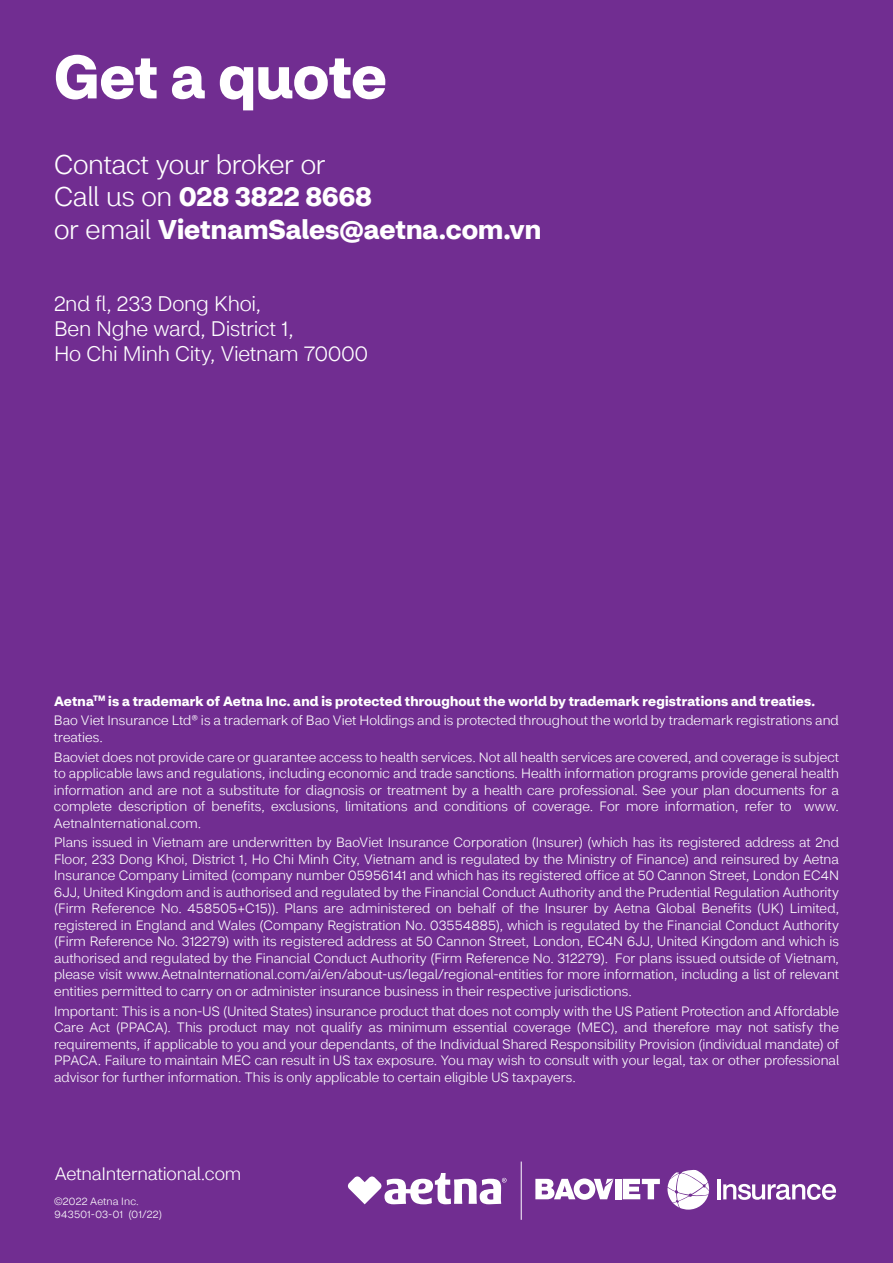
<style>
.page{position:relative;width:893px;height:1263px;background:#712d91}
.page>*{position:absolute;margin:0;border:0;box-sizing:border-box;transform-origin:0 0}
.t1{font:700 60px "CVS Health Sans";letter-spacing:-.01em;color:#fff}
.t2{font:700 27px/32.4px "CVS Health Sans";letter-spacing:.005em;color:#fff}
.t3{font:300 21px/25.2px "CVS Health Sans";letter-spacing:-.01em;color:#fff}
.t4{font:300 18px "CVS Health Sans";letter-spacing:-.01em;color:#fff}
.t5{font:300 13.5px/16.5px "CVS Health Sans";color:#fff;text-align:justify}
.t6{font:700 13.5px "CVS Health Sans";letter-spacing:.015em;color:#fff}
.t7{font:300 10.5px "CVS Health Sans";letter-spacing:.02em;color:#fff}
.s1{font-weight:300}
</style>
<div class="page">
<svg style="left:348px;top:1173px;width:159px;height:31px"></svg>
<hr style="left:521px;top:1161px;width:1px;height:59px;background:#fff">
<svg style="left:535px;top:1178px;width:79px;height:22px"></svg>
<div style="left:615px;top:1179px;width:6px;height:20px;background:#fff"></div>
<svg style="left:623px;top:1179px;width:37px;height:20px"></svg>
<svg style="left:667px;top:1170px;width:42px;height:39px"></svg>
<hr style="left:717px;top:1179px;width:4px;height:20px;background:#fff">
<svg style="left:723px;top:1184px;width:113px;height:16px"></svg>
<h2 class="t1" style="left:54px;top:39px;width:334px">Get a quote</h2>
<p class="t2" style="left:54px;top:148px;width:489px"><span class="s1">Contact your broker or<br>Call us on</span> 028 3822 8668<br><span class="s1">or email</span> VietnamSales@aetna.com.vn</p>
<p class="t3" style="left:54px;top:291px;width:316px">2nd fl, 233 Dong Khoi,<br>Ben Nghe ward, District 1,<br>Ho Chi Minh City, Vietnam 70000</p>
<p class="t6" style="left:54px;top:692px;width:763px">Aetna<sup>TM</sup> is a trademark of Aetna Inc. and is protected throughout the world by trademark registrations and treaties.</p>
<p class="t5" style="left:54px;top:712px;width:786px">Bao Viet Insurance Ltd® is a trademark of Bao Viet Holdings and is protected throughout the world by trademark registrations and treaties.</p>
<p class="t5" style="left:54px;top:749px;width:786px">Baoviet does not provide care or guarantee access to health services. Not all health services are covered, and coverage is subject to applicable laws and regulations, including economic and trade sanctions. Health information programs provide general health information and are not a substitute for diagnosis or treatment by a health care professional. See your plan documents for a complete description of benefits, exclusions, limitations and conditions of coverage. For more information, refer to www.<br>AetnaInternational.com.</p>
<p class="t5" style="left:54px;top:834px;width:786px">Plans issued in Vietnam are underwritten by BaoViet Insurance Corporation (Insurer) (which has its registered address at 2nd Floor, 233 Dong Khoi, District 1, Ho Chi Minh City, Vietnam and is regulated by the Ministry of Finance) and reinsured by Aetna Insurance Company Limited (company number 05956141 and which has its registered office at 50 Cannon Street, London EC4N 6JJ, United Kingdom and is authorised and regulated by the Financial Conduct Authority and the Prudential Regulation Authority (Firm Reference No. 458505+C15)). Plans are administered on behalf of the Insurer by Aetna Global Benefits (UK) Limited, registered in England and Wales (Company Registration No. 03554885), which is regulated by the Financial Conduct Authority (Firm Reference No. 312279) with its registered address at 50 Cannon Street, London, EC4N 6JJ, United Kingdom and which is authorised and regulated by the Financial Conduct Authority (Firm Reference No. 312279). For plans issued outside of Vietnam, please visit www.AetnaInternational.com/ai/en/about-us/legal/regional-entities for more information, including a list of relevant entities permitted to carry on or administer insurance business in their respective jurisdictions.</p>
<p class="t5" style="left:54px;top:1003px;width:787px">Important: This is a non-US (United States) insurance product that does not comply with the US Patient Protection and Affordable Care Act (PPACA). This product may not qualify as minimum essential coverage (MEC), and therefore may not satisfy the requirements, if applicable to you and your dependants, of the Individual Shared Responsibility Provision (individual mandate) of PPACA. Failure to maintain MEC can result in US tax exposure. You may wish to consult with your legal, tax or other professional advisor for further information. This is only applicable to certain eligible US taxpayers.</p>
<p class="t4" style="left:55px;top:1162px;width:188px">AetnaInternational.com</p>
<p class="t7" style="left:54px;top:1195px;width:86px">©2022 Aetna Inc.</p>
<p class="t7" style="left:55px;top:1208px;width:109px">943501-03-01 (01/22)</p>
</div>
